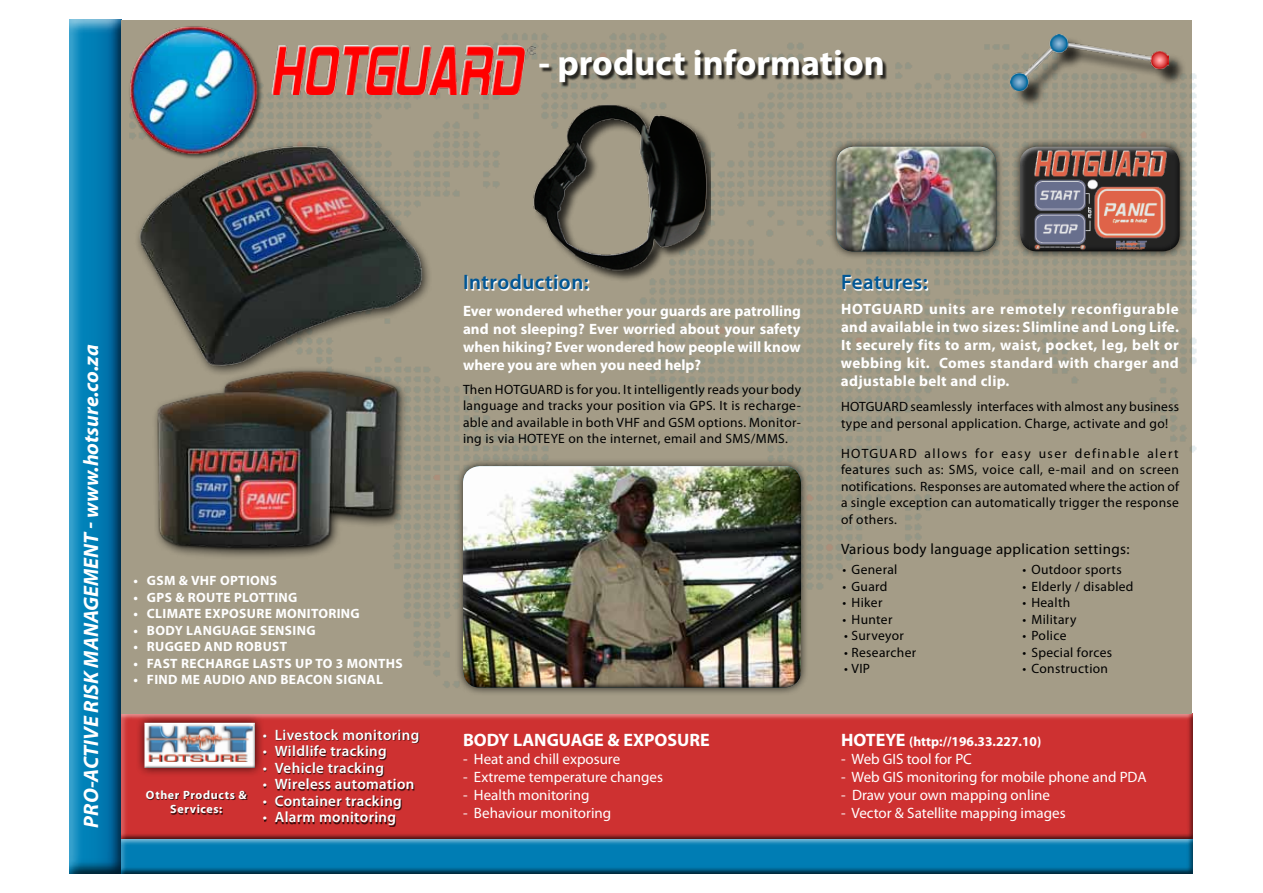
<style>
.page{position:relative;width:1263px;height:893px;background:#fff}
.page>*{position:absolute;margin:0;border:0;box-sizing:border-box;transform-origin:0 0}
.t1{font:700 36px "Myriad Pro";color:#fff}
.t2{font:italic 700 21px "Myriad Pro";color:#fff}
.t3{font:600 21px "Myriad Pro";letter-spacing:.025em;color:#005695}
.t4{font:700 18px "Myriad Pro";color:#fff}
.t5{font:700 15px/18px "Myriad Pro";letter-spacing:.01em;color:#fff;text-align:justify}
.t6{font:15px "Myriad Pro";color:#fff}
.t7{font:600 15px "Myriad Pro";letter-spacing:.025em;color:#fff}
.t8{font:15px "Myriad Pro";letter-spacing:.025em;color:#000}
.t9{font:13.5px/16.5px "Myriad Pro";letter-spacing:.025em;color:#000;text-align:justify}
.t10{font:700 13.5px "Myriad Pro";letter-spacing:.025em;color:#fff}
.t11{font:700 13.5px "Myriad Pro";color:#fff}
.t12{font:700 12px/14.4px "Myriad Pro";letter-spacing:.05em;color:#fff;text-align:center}
.s1{font-weight:400}
.s2{font-size:18px}
</style>
<div class="page">
<div style="left:70px;top:19px;width:54px;height:855px;background:#000;opacity:.75"></div>
<div style="left:121px;top:712px;width:1073px;height:127px;background:#000;opacity:.75"></div>
<div style="left:120px;top:836px;width:1074px;height:38px;background:#000;opacity:.75"></div>
<img style="left:125px;top:22px;width:1072px;height:683px">
<img style="left:139px;top:113px;width:299px;height:261px">
<div style="left:135px;top:713px;width:129px;height:64px;background:#000;opacity:.75"></div>
<div style="left:143px;top:720px;width:114px;height:49px;background:#000;opacity:.75"></div>
<div style="left:147px;top:791px;width:100px;height:23px;background:#000;opacity:.75"></div>
<div style="left:828px;top:139px;width:176px;height:120px;background:#000;opacity:.75"></div>
<div style="left:835px;top:146px;width:162px;height:100px;background:#fff;opacity:.75"></div>
<div style="left:835px;top:148px;width:164px;height:106px;background:#000;opacity:.75"></div>
<div style="left:1012px;top:139px;width:176px;height:120px;background:#000;opacity:.75"></div>
<div style="left:1019px;top:146px;width:162px;height:99px;background:#fff;opacity:.75"></div>
<div style="left:1019px;top:148px;width:163px;height:106px;background:#000;opacity:.75"></div>
<div style="left:520px;top:103px;width:190px;height:180px;background:#000;opacity:.75"></div>
<img style="left:489px;top:103px;width:252px;height:168px">
<img style="left:123px;top:363px;width:300px;height:194px">
<div style="left:129px;top:25px;width:135px;height:135px;background:#000;opacity:.75"></div>
<img style="left:125px;top:22px;width:137px;height:133px">
<div style="left:455px;top:458px;width:354px;height:238px;background:#000;opacity:.75"></div>
<div style="left:462px;top:468px;width:339px;height:222px;background:#000;opacity:.75"></div>
<div style="left:541px;top:51px;width:346px;height:36px;background:#000;opacity:.75"></div>
<div style="left:264px;top:730px;width:155px;height:96px;background:#000;opacity:.75"></div>
<svg style="left:466px;top:275px;width:124px;height:16px;fill:#aaa28f"></svg>
<svg style="left:844px;top:276px;width:85px;height:15px"></svg>
<img style="left:270px;top:46px;width:265px;height:49px">
<div style="left:1013px;top:36px;width:173px;height:72px;background:#000;opacity:.75"></div>
<img style="left:1010px;top:34px;width:158px;height:57px">
<h1 class="t1" style="left:538px;top:40px;width:348px">- product information</h1>
<h2 class="t2" style="left:77px;top:827px;width:484px;rotate:-90deg">PRO-ACTIVE RISK MANAGEMENT - www.hotsure.co.za</h2>
<p class="t10" style="left:133px;top:572px;width:145px">• GSM &amp; VHF OPTIONS</p>
<p class="t10" style="left:133px;top:589px;width:166px">• GPS &amp; ROUTE PLOTTING</p>
<p class="t10" style="left:133px;top:605px;width:228px">• CLIMATE EXPOSURE MONITORING</p>
<p class="t10" style="left:133px;top:622px;width:184px">• BODY LANGUAGE SENSING</p>
<p class="t10" style="left:133px;top:638px;width:155px">• RUGGED AND ROBUST</p>
<p class="t10" style="left:133px;top:655px;width:271px">• FAST RECHARGE LASTS UP TO 3 MONTHS</p>
<p class="t10" style="left:133px;top:671px;width:251px">• FIND ME AUDIO AND BEACON SIGNAL</p>
<p class="t12" style="left:146px;top:787px;width:102px">Other Products &amp;<br>Services:</p>
<p class="t7" style="left:263px;top:725px;width:158px"><span class="s1">•</span> Livestock monitoring</p>
<p class="t7" style="left:263px;top:742px;width:125px"><span class="s1">•</span> Wildlife tracking</p>
<p class="t7" style="left:263px;top:758px;width:123px"><span class="s1">•</span> Vehicle tracking</p>
<p class="t7" style="left:263px;top:775px;width:153px"><span class="s1">•</span> Wireless automation</p>
<p class="t7" style="left:263px;top:791px;width:141px"><span class="s1">•</span> Container tracking</p>
<p class="t7" style="left:263px;top:808px;width:135px"><span class="s1">•</span> Alarm monitoring</p>
<h2 class="t3" style="left:463px;top:268px;width:127px">Introduction:</h2>
<p class="t5" style="left:463px;top:301px;width:339px">Ever wondered whether your guards are patrolling and not sleeping? Ever worried about your safety when hiking? Ever wondered how people will know where you are when you need help?</p>
<p class="t9" style="left:463px;top:381px;width:340px">Then HOTGUARD is for you. It intelligently reads your body language and tracks your position via GPS. It is recharge&shy;able and available in both VHF and GSM options. Monitor&shy;ing is via HOTEYE on the internet, email and SMS/MMS.</p>
<h3 class="t4" style="left:463px;top:728px;width:248px">BODY LANGUAGE &amp; EXPOSURE</h3>
<p class="t6" style="left:463px;top:749px;width:159px">- Heat and chill exposure</p>
<p class="t6" style="left:463px;top:767px;width:201px">- Extreme temperature changes</p>
<p class="t6" style="left:463px;top:785px;width:128px">- Health monitoring</p>
<p class="t6" style="left:463px;top:803px;width:150px">- Behaviour monitoring</p>
<h2 class="t3" style="left:841px;top:268px;width:88px">Features:</h2>
<p class="t5" style="left:841px;top:299px;width:339px">HOTGUARD units are remotely reconfigurable and available in two sizes: Slimline and Long Life.<br>It securely fits to arm, waist, pocket, leg, belt or webbing kit. Comes standard with charger and adjustable belt and clip.</p>
<p class="t9" style="left:841px;top:398px;width:339px">HOTGUARD seamlessly interfaces with almost any business type and personal application. Charge, activate and go!</p>
<p class="t9" style="left:841px;top:445px;width:339px">HOTGUARD allows for easy user definable alert features such as: SMS, voice call, e-mail and on screen notifications. Responses are automated where the action of a single exception can automatically trigger the response of others.</p>
<p class="t8" style="left:841px;top:539px;width:290px">Various body language application settings:</p>
<p class="t9" style="left:842px;top:561px;width:56px">• General</p>
<p class="t9" style="left:842px;top:578px;width:46px">• Guard</p>
<p class="t9" style="left:842px;top:594px;width:41px">• Hiker</p>
<p class="t9" style="left:842px;top:611px;width:51px">• Hunter</p>
<p class="t9" style="left:844px;top:627px;width:61px">• Surveyor</p>
<p class="t9" style="left:844px;top:644px;width:74px">• Researcher</p>
<p class="t9" style="left:844px;top:660px;width:28px">• VIP</p>
<p class="t9" style="left:1022px;top:561px;width:101px">• Outdoor sports</p>
<p class="t9" style="left:1022px;top:578px;width:113px">• Elderly / disabled</p>
<p class="t9" style="left:1022px;top:594px;width:49px">• Health</p>
<p class="t9" style="left:1022px;top:611px;width:55px">• Military</p>
<p class="t9" style="left:1022px;top:627px;width:46px">• Police</p>
<p class="t9" style="left:1022px;top:644px;width:91px">• Special forces</p>
<p class="t9" style="left:1022px;top:660px;width:87px">• Construction</p>
<p class="t11" style="left:841px;top:732px;width:202px"><span class="s2">HOTEYE</span> (http://196.33.227.10)</p>
<p class="t6" style="left:841px;top:749px;width:132px">- Web GIS tool for PC</p>
<p class="t6" style="left:841px;top:767px;width:307px">- Web GIS monitoring for mobile phone and PDA</p>
<p class="t6" style="left:841px;top:785px;width:210px">- Draw your own mapping online</p>
<p class="t6" style="left:841px;top:803px;width:226px">- Vector &amp; Satellite mapping images</p>
</div>
